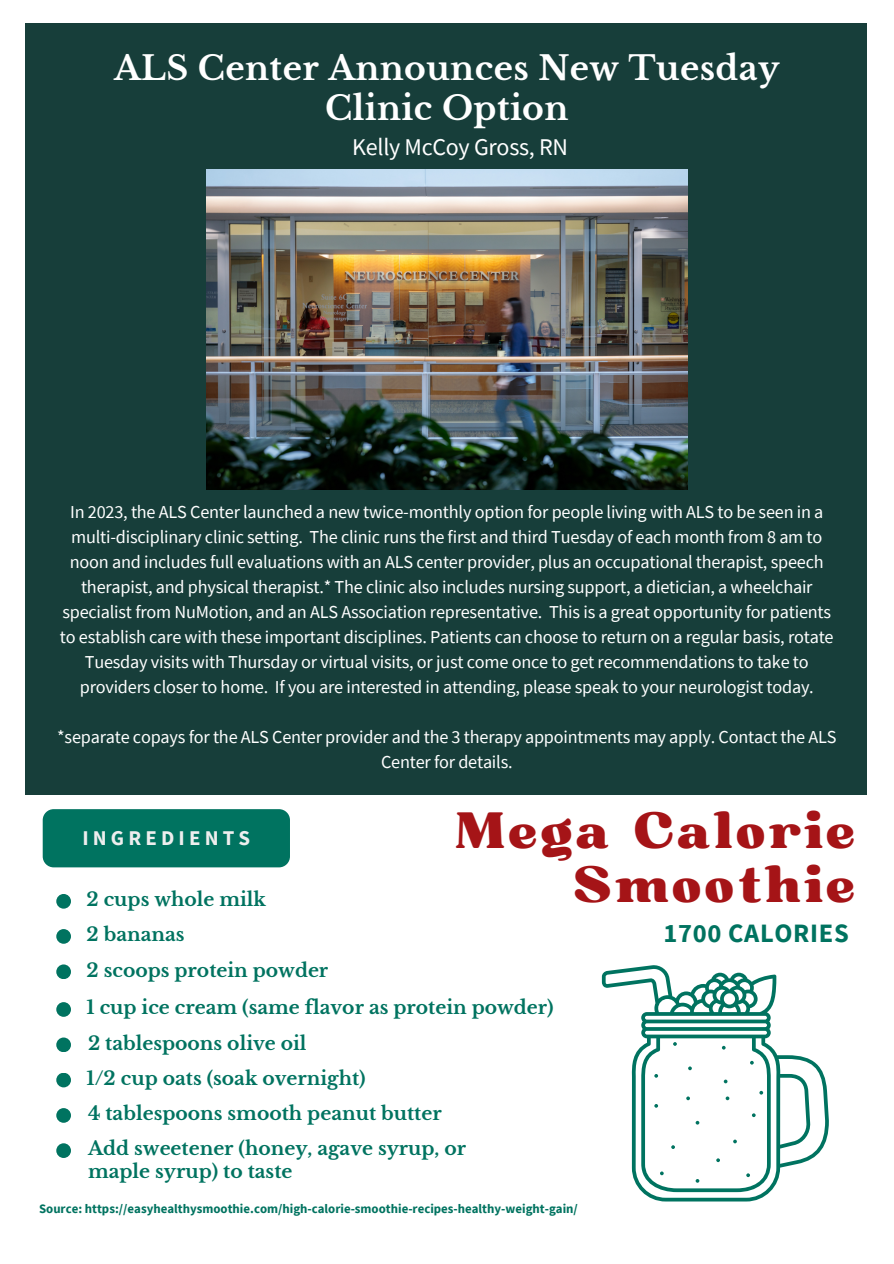
<style>
.page{position:relative;width:894px;height:1264px;background:#fff}
.page>*{position:absolute;margin:0;border:0;box-sizing:border-box;transform-origin:0 0}
.t1{font:49.2px/54px "Bugaki";letter-spacing:.07em;color:#a51417;text-align:right}
.t2{font:700 33px/39.3px "Libre Baskerville";letter-spacing:.01em;color:#fff;text-align:center}
.t3{font:700 26.4px "Source Sans Pro";letter-spacing:.025em;color:#007360}
.t4{font:24px "Source Sans Pro";letter-spacing:-.01em;color:#fff}
.t5{font:700 21px "Source Sans Pro";letter-spacing:.2em;color:#eee}
.t6{font:700 18.75px/22.4px "Libre Baskerville";color:#007360}
.t7{font:18.15px/25px "Source Sans Pro";letter-spacing:-.01em;color:#fff;text-align:center}
.t8{font:700 12.9px "Source Sans Pro";color:#007360}
</style>
<div class="page">
<div style="left:25px;top:23px;width:841px;height:772px;background:#173e3a"></div>
<img style="left:206px;top:170px;width:481px;height:319px">
<div style="left:56px;top:894px;width:15px;height:14px;background:#007360;border-radius:50%"></div>
<div style="left:56px;top:929px;width:15px;height:14px;background:#007360;border-radius:50%"></div>
<div style="left:56px;top:964px;width:15px;height:15px;background:#007360;border-radius:50%"></div>
<div style="left:56px;top:1002px;width:15px;height:14px;background:#007360;border-radius:50%"></div>
<div style="left:56px;top:1037px;width:15px;height:15px;background:#007360;border-radius:50%"></div>
<div style="left:43px;top:809px;width:247px;height:58px;background:#007360;border-radius:11px"></div>
<div style="left:56px;top:1072px;width:15px;height:15px;background:#007360;border-radius:50%"></div>
<div style="left:56px;top:1108px;width:15px;height:14px;background:#007360;border-radius:50%"></div>
<div style="left:56px;top:1143px;width:15px;height:14px;background:#007360;border-radius:50%"></div>
<svg style="left:601px;top:965px;width:227px;height:236px"></svg>
<h4 class="t2" style="left:114px;top:49px;width:666px">ALS Center Announces New Tuesday<br>Clinic Option</h4>
<h5 class="t4" style="left:352px;top:132px;width:217px">Kelly McCoy Gross, RN</h5>
<p class="t7" style="left:60px;top:498px;width:775px">In 2023, the ALS Center launched a new twice-monthly option for people living with ALS to be seen in a multi-disciplinary clinic setting. The clinic runs the first and third Tuesday of each month from 8 am to noon and includes full evaluations with an ALS center provider, plus an occupational therapist, speech therapist, and physical therapist.* The clinic also includes nursing support, a dietician, a wheelchair specialist from NuMotion, and an ALS Association representative. This is a great opportunity for patients to establish care with these important disciplines. Patients can choose to return on a regular basis, rotate Tuesday visits with Thursday or virtual visits, or just come once to get recommendations to take to providers closer to home. If you are interested in attending, please speak to your neurologist today.</p>
<h6 class="t7" style="left:57px;top:724px;width:780px">*separate copays for the ALS Center provider and the 3 therapy appointments may apply. Contact the ALS<br>Center for details.</h6>
<h6 class="t1" style="left:455px;top:806px;width:401px">Mega Calorie<br>Smoothie</h6>
<h1 class="t5" style="left:82px;top:824px;width:169px">INGREDIENTS</h1>
<h3 class="t6" style="left:86px;top:888px;width:181px">2 cups whole milk</h3>
<h5 class="t6" style="left:86px;top:923px;width:100px">2 bananas</h5>
<h3 class="t6" style="left:86px;top:958px;width:243px">2 scoops protein powder</h3>
<h5 class="t6" style="left:86px;top:996px;width:468px">1 cup ice cream (same flavor as protein powder)</h5>
<h5 class="t6" style="left:88px;top:1031px;width:220px">2 tablespoons olive oil</h5>
<p class="t6" style="left:86px;top:1066px;width:280px">1/2 cup oats (soak overnight)</p>
<h5 class="t6" style="left:88px;top:1102px;width:355px">4 tablespoons smooth peanut butter</h5>
<h5 class="t6" style="left:88px;top:1137px;width:379px">Add sweetener (honey, agave syrup, or maple syrup) to taste</h5>
<h5 class="t3" style="left:663px;top:915px;width:187px">1700 CALORIES</h5>
<h5 class="t8" style="left:39px;top:1200px;width:540px">Source: https://easyhealthysmoothie.com/high-calorie-smoothie-recipes-healthy-weight-gain/</h5>
</div>
